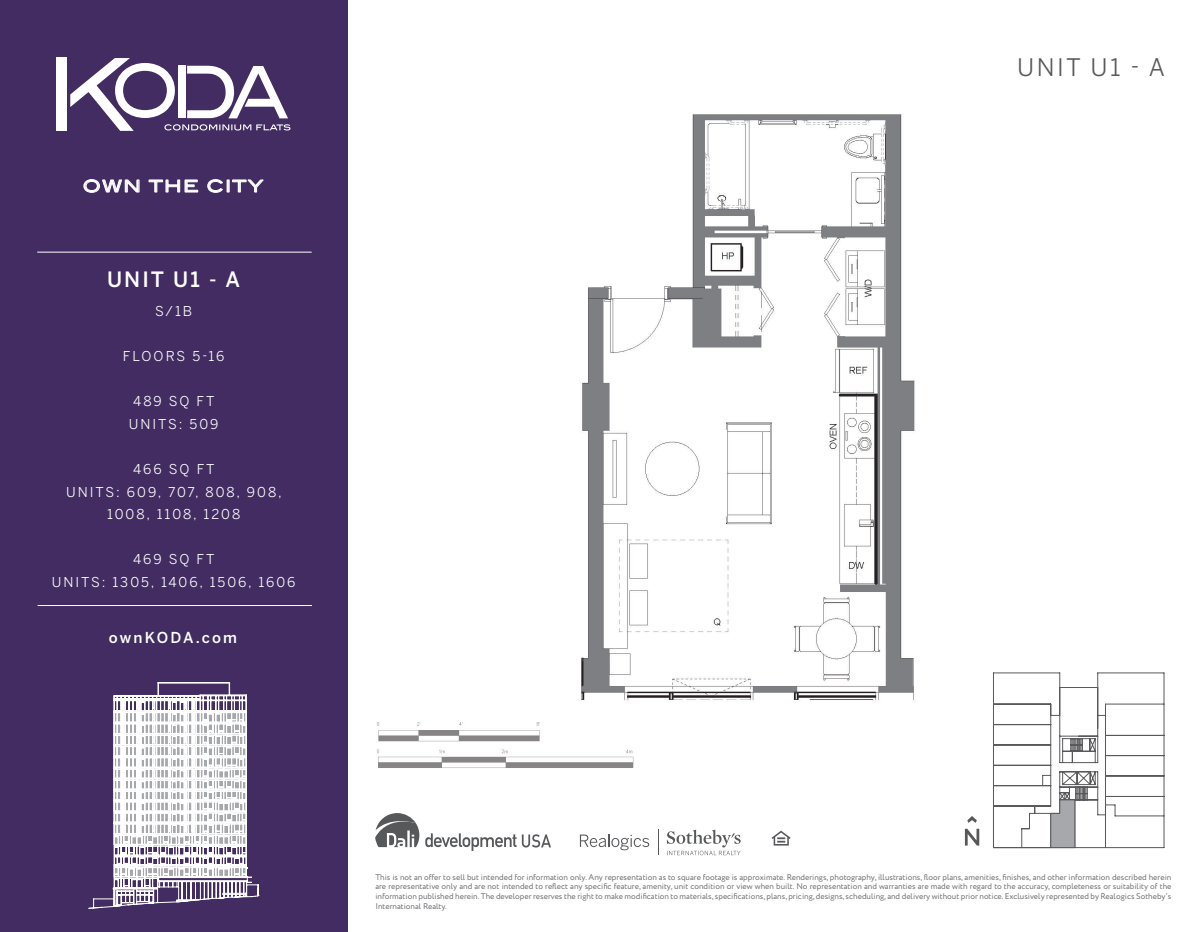
<style>
.page{position:relative;width:1202px;height:932px;background:#fff}
.page>*{position:absolute;margin:0;border:0;box-sizing:border-box;transform-origin:0 0}
.t1{font:24px "Benton Sans";letter-spacing:.1em;color:#57585a}
.t2{font:500 21px "Benton Sans";letter-spacing:.1em;color:#fff}
.t3{font:16.65px "Blair ITC Std";letter-spacing:.08em;color:#fff}
.t4{font:500 15px "Benton Sans";letter-spacing:.145em;color:#fff}
.t5{font:13.5px/22.5px "Benton Sans";letter-spacing:.15em;color:#fff;text-align:center}
.t6{font:8.25px/9.8px "Circe";color:#717275;text-align:justify}
</style>
<div class="page">
<svg style="left:425px;top:833px;width:91px;height:17px"></svg>
<svg style="left:522px;top:834px;width:29px;height:13px"></svg>
<svg style="left:375px;top:813px;width:44px;height:34px"></svg>
<img style="left:581px;top:114px;width:334px;height:586px">
<div style="left:0;top:0;width:347px;height:932px;background:#422c61"></div>
<svg style="left:771px;top:830px;width:19px;height:15px"></svg>
<svg style="left:965px;top:828px;width:14px;height:17px"></svg>
<svg style="left:967px;top:816px;width:9px;height:6px"></svg>
<svg style="left:580px;top:834px;width:69px;height:16px"></svg>
<svg style="left:658px;top:829px;width:1px;height:26px"></svg>
<svg style="left:667px;top:829px;width:73px;height:26px"></svg>
<div style="left:56px;top:58px;width:11px;height:73px;background:#fff"></div>
<svg style="left:70px;top:58px;width:220px;height:73px"></svg>
<svg style="left:84px;top:179px;width:55px;height:14px"></svg>
<svg style="left:149px;top:180px;width:49px;height:12px"></svg>
<svg style="left:207px;top:179px;width:56px;height:13px"></svg>
<hr style="left:37px;top:252px;width:275px;height:1px;background:#fff">
<hr style="left:38px;top:605px;width:274px;height:1px;background:#fff">
<svg style="left:993px;top:672px;width:171px;height:176px"></svg>
<svg style="left:88px;top:682px;width:171px;height:226px"></svg>
<hr style="left:114px;top:833px;width:1px;height:55px;background:#fff">
<img style="left:376px;top:722px;width:258px;height:46px">
<p class="t3" style="left:83px;top:176px;width:182px">OWN THE CITY</p>
<p class="t2" style="left:107px;top:267px;width:135px">UNIT U1 - A</p>
<p class="t5" style="left:155px;top:300px;width:39px">S/1B</p>
<p class="t5" style="left:123px;top:345px;width:103px">FLOORS 5-16</p>
<p class="t5" style="left:129px;top:390px;width:91px">489 SQ FT<br>UNITS: 509</p>
<p class="t5" style="left:66px;top:458px;width:217px">466 SQ FT<br>UNITS: 609, 707, 808, 908,<br>1008, 1108, 1208</p>
<p class="t5" style="left:52px;top:548px;width:245px">469 SQ FT<br>UNITS: 1305, 1406, 1506, 1606</p>
<p class="t4" style="left:109px;top:628px;width:130px">ownKODA.com</p>
<p class="t1" style="left:1017px;top:53px;width:149px">UNIT U1 - A</p>
<p class="t6" style="left:375px;top:872px;width:797px">This is not an offer to sell but intended for information only. Any representation as to square footage is approximate. Renderings, photography, illustrations, floor plans, amenities, finishes, and other information described herein are representative only and are not intended to reflect any specific feature, amenity, unit condition or view when built. No representation and warranties are made with regard to the accuracy, completeness or suitability of the information published herein. The developer reserves the right to make modification to materials, specifications, plans, pricing, designs, scheduling, and delivery without prior notice. Exclusively represented by Realogics Sotheby’s International Realty.</p>
</div>
